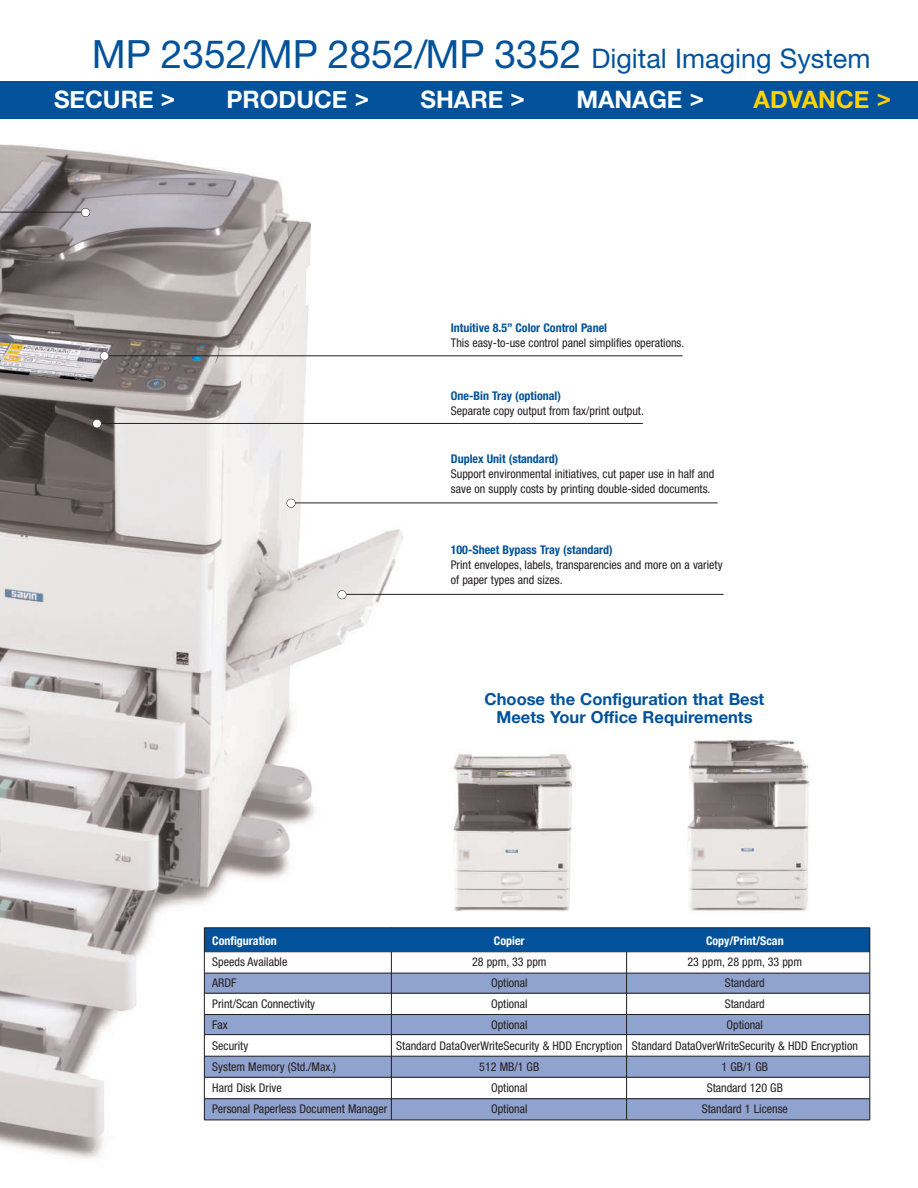
<style>
.page{position:relative;width:918px;height:1188px;background:#fff}
.page>*{position:absolute;margin:0;border:0;box-sizing:border-box;transform-origin:0 0}
.t1{font:39px "Helvetica Neue";color:#01529a}
.t2{font:700 24px "Helvetica Neue";color:#fff}
.t3{font:700 24px "Helvetica Neue";color:#fed105}
.t4{font:700 16.5px/18px "Helvetica Neue";color:#01529a;text-align:center}
.t5{font:condensed 12px/15px "Helvetica Neue";color:#231f20}
.t6{font:700 condensed 12px "Helvetica Neue";color:#01529a}
.t7{font:700 condensed 12px "Helvetica Neue";color:#fff}
.s1{font-size:27px}
</style>
<div class="page">
<img style="left:0;top:144px;width:427px;height:1015px">
<div style="left:204px;top:973px;width:666px;height:20px;background:#90a2ce"></div>
<div style="left:204px;top:1014px;width:666px;height:21px;background:#90a2ce"></div>
<div style="left:204px;top:1056px;width:666px;height:21px;background:#90a2ce"></div>
<div style="left:204px;top:1099px;width:666px;height:21px;background:#90a2ce"></div>
<div style="left:0;top:81px;width:918px;height:37px;background:#01529a"></div>
<hr style="left:0;top:212px;width:84px;height:1px;background:#231f20">
<div style="left:81px;top:208px;width:9px;height:9px;background:#fff;border-radius:50%"></div>
<div style="left:81px;top:208px;width:9px;height:9px;border:1px solid #231f20;border-radius:50%"></div>
<hr style="left:343px;top:594px;width:381px;height:1px;background:#231f20">
<div style="left:338px;top:590px;width:8px;height:9px;background:#fff;border-radius:50%"></div>
<div style="left:337px;top:590px;width:10px;height:9px;border:1px solid #231f20;border-radius:50%"></div>
<hr style="left:292px;top:503px;width:426px;height:1px;background:#231f20">
<div style="left:287px;top:499px;width:8px;height:9px;background:#fff;border-radius:50%"></div>
<div style="left:287px;top:499px;width:9px;height:9px;border:1px solid #231f20;border-radius:50%"></div>
<hr style="left:104px;top:356px;width:579px;height:1px;background:#231f20">
<div style="left:100px;top:352px;width:9px;height:8px;background:#fff;border-radius:50%"></div>
<div style="left:100px;top:351px;width:9px;height:9px;border:1px solid #231f20;border-radius:50%"></div>
<hr style="left:97px;top:423px;width:546px;height:1px;background:#231f20">
<div style="left:93px;top:419px;width:8px;height:9px;background:#fff;border-radius:50%"></div>
<div style="left:92px;top:419px;width:10px;height:9px;border:1px solid #231f20;border-radius:50%"></div>
<img style="left:453px;top:753px;width:121px;height:158px">
<img style="left:687px;top:740px;width:124px;height:171px">
<hr style="left:204px;top:973px;width:666px;height:1px;background:#231f20">
<hr style="left:204px;top:993px;width:666px;height:1px;background:#231f20">
<hr style="left:204px;top:1034px;width:666px;height:1px;background:#231f20">
<hr style="left:204px;top:1014px;width:666px;height:1px;background:#231f20">
<hr style="left:204px;top:1056px;width:666px;height:1px;background:#231f20">
<hr style="left:204px;top:1077px;width:666px;height:1px;background:#231f20">
<hr style="left:204px;top:1098px;width:666px;height:1px;background:#231f20">
<hr style="left:204px;top:1120px;width:666px;height:1px;background:#231f20">
<hr style="left:391px;top:928px;width:1px;height:192px;background:#231f20">
<hr style="left:626px;top:928px;width:1px;height:192px;background:#231f20">
<div style="left:204px;top:928px;width:666px;height:24px;background:#01529a"></div>
<hr style="left:204px;top:928px;width:1px;height:192px;background:#231f20">
<hr style="left:870px;top:928px;width:1px;height:192px;background:#231f20">
<hr style="left:204px;top:927px;width:666px;height:1px;background:#231f20">
<h1 class="t1" style="left:92px;top:40px;width:780px">MP 2352/MP 2852/MP 3352 <span class="s1">Digital Imaging System</span></h1>
<h2 class="t2" style="left:54px;top:84px;width:123px">SECURE &gt;</h2>
<h2 class="t2" style="left:227px;top:84px;width:144px">PRODUCE &gt;</h2>
<h2 class="t2" style="left:421px;top:84px;width:106px">SHARE &gt;</h2>
<h2 class="t2" style="left:576px;top:84px;width:129px">MANAGE &gt;</h2>
<h2 class="t3" style="left:754px;top:84px;width:139px">ADVANCE &gt;</h2>
<p class="t6" style="left:451px;top:324px;width:158px">Intuitive 8.5” Color Control Panel</p>
<p class="t5" style="left:451px;top:336px;width:235px">This easy-to-use control panel simplifies operations.</p>
<p class="t6" style="left:451px;top:391px;width:112px">One-Bin Tray (optional)</p>
<p class="t5" style="left:451px;top:404px;width:195px">Separate copy output from fax/print output.</p>
<p class="t6" style="left:451px;top:454px;width:109px">Duplex Unit (standard)</p>
<p class="t5" style="left:451px;top:467px;width:265px">Support environmental initiatives, cut paper use in half and save on supply costs by printing double-sided documents.</p>
<p class="t6" style="left:451px;top:546px;width:163px">100-Sheet Bypass Tray (standard)</p>
<p class="t5" style="left:451px;top:559px;width:273px">Print envelopes, labels, transparencies and more on a variety of paper types and sizes.</p>
<h3 class="t4" style="left:485px;top:690px;width:281px">Choose the Configuration that Best<br>Meets Your Office Requirements</h3>
<p class="t7" style="left:212px;top:937px;width:66px">Configuration</p>
<p class="t7" style="left:494px;top:937px;width:32px">Copier</p>
<p class="t7" style="left:706px;top:937px;width:79px">Copy/Print/Scan</p>
<p class="t5" style="left:212px;top:956px;width:77px">Speeds Available</p>
<p class="t5" style="left:472px;top:956px;width:76px">28 ppm, 33 ppm</p>
<p class="t5" style="left:688px;top:956px;width:116px">23 ppm, 28 ppm, 33 ppm</p>
<p class="t5" style="left:212px;top:977px;width:26px">ARDF</p>
<p class="t5" style="left:491px;top:977px;width:38px">Optional</p>
<p class="t5" style="left:725px;top:977px;width:41px">Standard</p>
<p class="t5" style="left:212px;top:998px;width:104px">Print/Scan Connectivity</p>
<p class="t5" style="left:491px;top:998px;width:38px">Optional</p>
<p class="t5" style="left:725px;top:998px;width:41px">Standard</p>
<p class="t5" style="left:212px;top:1019px;width:17px">Fax</p>
<p class="t5" style="left:491px;top:1019px;width:38px">Optional</p>
<p class="t5" style="left:727px;top:1019px;width:38px">Optional</p>
<p class="t5" style="left:212px;top:1040px;width:37px">Security</p>
<p class="t5" style="left:396px;top:1040px;width:463px">Standard DataOverWriteSecurity &amp; HDD Encryption Standard DataOverWriteSecurity &amp; HDD Encryption</p>
<p class="t5" style="left:212px;top:1061px;width:125px">System Memory (Std./Max.)</p>
<p class="t5" style="left:479px;top:1061px;width:62px">512 MB/1 GB</p>
<p class="t5" style="left:722px;top:1061px;width:48px">1 GB/1 GB</p>
<p class="t5" style="left:212px;top:1082px;width:71px">Hard Disk Drive</p>
<p class="t5" style="left:491px;top:1082px;width:38px">Optional</p>
<p class="t5" style="left:707px;top:1082px;width:78px">Standard 120 GB</p>
<p class="t5" style="left:212px;top:1103px;width:176px">Personal Paperless Document Manager</p>
<p class="t5" style="left:491px;top:1103px;width:38px">Optional</p>
<p class="t5" style="left:702px;top:1103px;width:88px">Standard 1 License</p>
</div>
